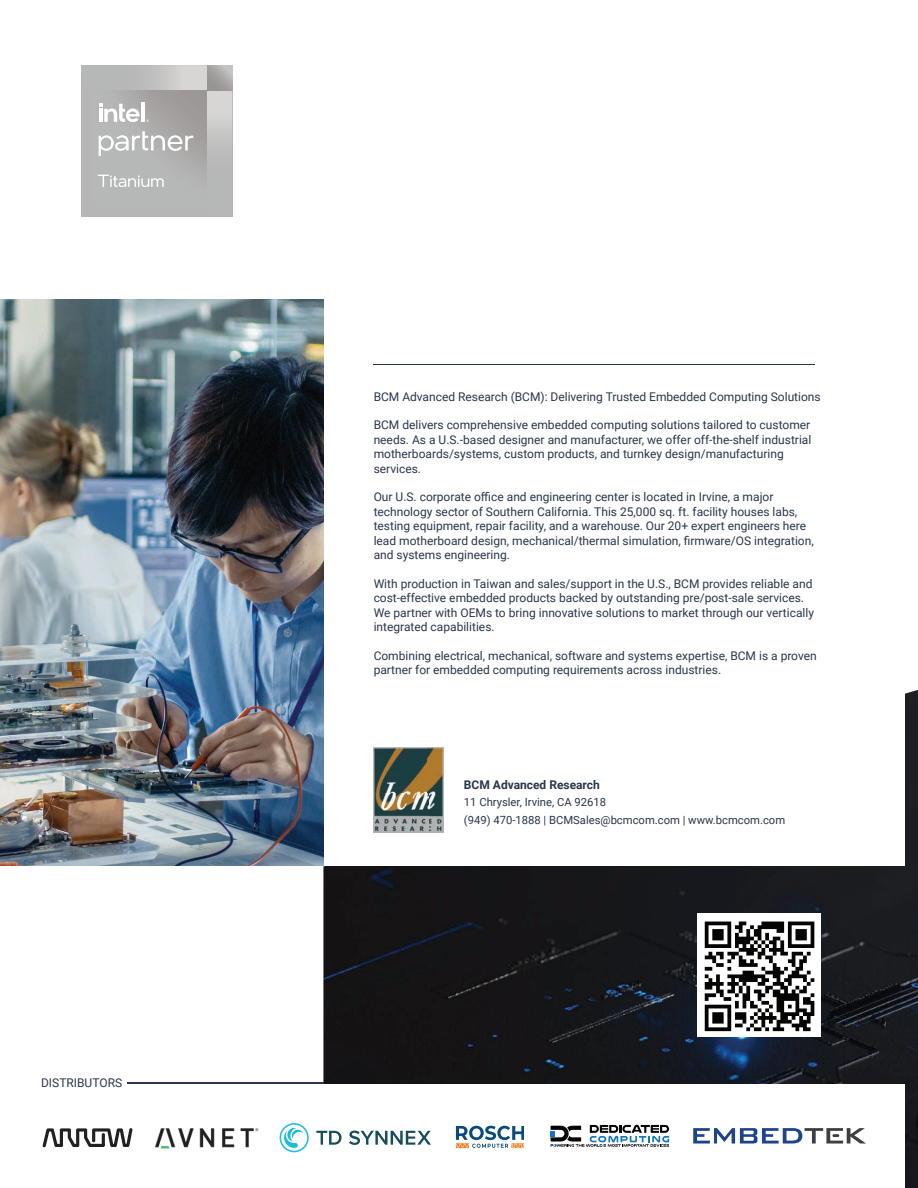
<style>
.page{position:relative;width:918px;height:1188px;background:#fff}
.page>*{position:absolute;margin:0;border:0;box-sizing:border-box;transform-origin:0 0}
.t1{font:12px/14.4px "Roboto";color:#2a364b}
.t2{font:700 12px "Roboto";color:#2a364b}
.t3{font:11.25px/17.5px "Roboto";color:#2a364b}
</style>
<div class="page">
<img style="left:323px;top:690px;width:595px;height:498px">
<div style="left:0;top:300px;width:904px;height:566px;background:#fff"></div>
<div style="left:0;top:1085px;width:904px;height:103px;background:#fff"></div>
<img style="left:0;top:299px;width:324px;height:566px">
<img style="left:374px;top:747px;width:70px;height:85px">
<img style="left:155px;top:1128px;width:104px;height:21px">
<svg style="left:42px;top:1128px;width:91px;height:19px"></svg>
<svg style="left:280px;top:1123px;width:29px;height:29px"></svg>
<svg style="left:316px;top:1131px;width:26px;height:14px"></svg>
<svg style="left:349px;top:1131px;width:82px;height:14px"></svg>
<svg style="left:456px;top:1126px;width:68px;height:22px"></svg>
<svg style="left:693px;top:1128px;width:173px;height:16px"></svg>
<hr style="left:374px;top:364px;width:441px;height:1px;background:#2a364b">
<div style="left:698px;top:914px;width:123px;height:123px;background:#fff"></div>
<svg style="left:704px;top:921px;width:111px;height:111px"></svg>
<svg style="left:705px;top:922px;width:109px;height:37px"></svg>
<div style="left:81px;top:65px;width:151px;height:151px;background:#b6b6b7"></div>
<img style="left:155px;top:65px;width:52px;height:25px">
<img style="left:207px;top:90px;width:25px;height:53px">
<svg style="left:207px;top:65px;width:25px;height:25px"></svg>
<img style="left:97px;top:90px;width:110px;height:86px">
<svg style="left:99px;top:131px;width:94px;height:25px"></svg>
<hr style="left:141px;top:103px;width:4px;height:19px;background:#fff">
<svg style="left:99px;top:103px;width:41px;height:19px"></svg>
<svg style="left:98px;top:175px;width:66px;height:12px"></svg>
<hr style="left:127px;top:1083px;width:197px;height:1px;background:#2a364b">
<svg style="left:551px;top:1125px;width:118px;height:22px"></svg>
<p class="t1" style="left:41px;top:1075px;width:83px">DISTRIBUTORS</p>
<p class="t1" style="left:374px;top:389px;width:449px">BCM Advanced Research (BCM): Delivering Trusted Embedded Computing Solutions</p>
<p class="t1" style="left:374px;top:417px;width:439px">BCM delivers comprehensive embedded computing solutions tailored to customer needs. As a U.S.-based designer and manufacturer, we offer off-the-shelf industrial motherboards/systems, custom products, and turnkey design/manufacturing services.</p>
<p class="t1" style="left:374px;top:489px;width:442px">Our U.S. corporate office and engineering center is located in Irvine, a major technology sector of Southern California. This 25,000 sq. ft. facility houses labs, testing equipment, repair facility, and a warehouse. Our 20+ expert engineers here lead motherboard design, mechanical/thermal simulation, firmware/OS integration, and systems engineering.</p>
<p class="t1" style="left:374px;top:576px;width:442px">With production in Taiwan and sales/support in the U.S., BCM provides reliable and cost-effective embedded products backed by outstanding pre/post-sale services.<br>We partner with OEMs to bring innovative solutions to market through our vertically integrated capabilities.</p>
<p class="t1" style="left:374px;top:648px;width:445px">Combining electrical, mechanical, software and systems expertise, BCM is a proven partner for embedded computing requirements across industries.</p>
<p class="t2" style="left:464px;top:776px;width:137px">BCM Advanced Research</p>
<p class="t3" style="left:464px;top:793px;width:323px">11 Chrysler, Irvine, CA 92618<br>(949) 470-1888 | BCMSales@bcmcom.com | www.bcmcom.com</p>
</div>
